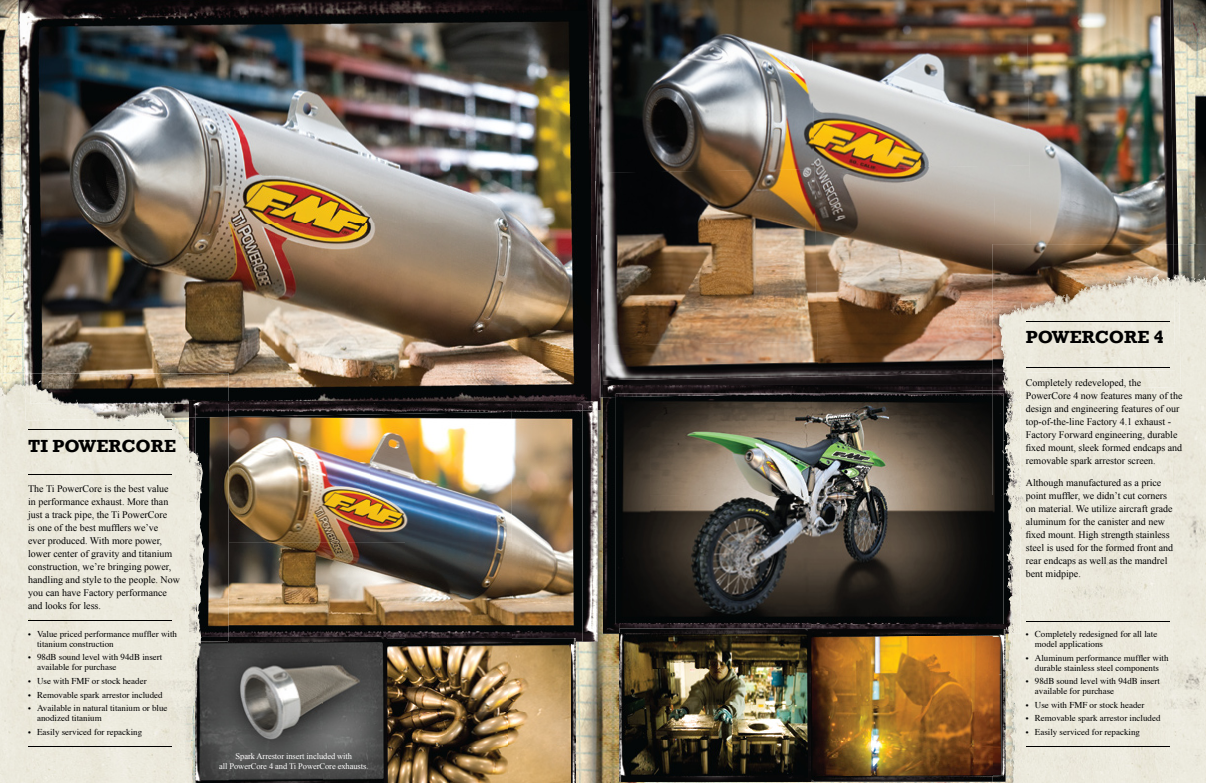
<style>
.page{position:relative;width:1206px;height:783px;background:#fff}
.page>*{position:absolute;margin:0;border:0;box-sizing:border-box;transform-origin:0 0}
.t1{font:700 18px "Rockwell";color:#000}
.t2{font:10px/13px "Times New Roman";color:#000}
.t3{font:9px/10px "Times";color:#000}
.t4{font:8.5px/10.2px "Times New Roman";letter-spacing:-.01em;color:#fff;text-align:center}
.s1{font-size:8px}
</style>
<div class="page">
<img style="left:0;top:0;width:1206px;height:783px">
<img style="left:1173px;top:0;width:5px;height:244px">
<img style="left:601px;top:364px;width:392px;height:33px">
<img style="left:601px;top:0;width:210px;height:169px">
<img style="left:811px;top:0;width:215px;height:169px">
<img style="left:1026px;top:0;width:147px;height:244px">
<img style="left:601px;top:169px;width:213px;height:177px">
<img style="left:814px;top:166px;width:180px;height:210px">
<img style="left:994px;top:165px;width:37px;height:79px">
<img style="left:602px;top:342px;width:216px;height:38px">
<img style="left:18px;top:0;width:574px;height:30px">
<img style="left:19px;top:30px;width:12px;height:343px">
<img style="left:590px;top:20px;width:11px;height:390px">
<img style="left:31px;top:12px;width:559px;height:389px">
<img style="left:592px;top:0;width:9px;height:397px">
<img style="left:619px;top:624px;width:374px;height:10px">
<img style="left:603px;top:397px;width:16px;height:237px">
<img style="left:650px;top:397px;width:343px;height:227px">
<img style="left:616px;top:397px;width:34px;height:227px">
<img style="left:603px;top:385px;width:390px;height:12px">
<img style="left:616px;top:393px;width:205px;height:4px">
<img style="left:582px;top:411px;width:16px;height:231px">
<img style="left:229px;top:417px;width:141px;height:126px">
<img style="left:370px;top:417px;width:142px;height:126px">
<img style="left:512px;top:417px;width:70px;height:225px">
<img style="left:229px;top:543px;width:283px;height:94px">
<img style="left:229px;top:411px;width:353px;height:6px">
<img style="left:229px;top:401px;width:369px;height:10px">
<img style="left:229px;top:401px;width:361px;height:3px">
<img style="left:201px;top:643px;width:184px;height:140px">
<img style="left:229px;top:637px;width:347px;height:6px">
<img style="left:619px;top:629px;width:190px;height:152px">
<img style="left:385px;top:642px;width:191px;height:141px">
<img style="left:809px;top:776px;width:184px;height:6px">
<img style="left:811px;top:634px;width:28px;height:3px">
<img style="left:839px;top:634px;width:154px;height:3px">
<img style="left:809px;top:634px;width:2px;height:143px">
<img style="left:811px;top:637px;width:182px;height:139px">
<img style="left:152px;top:404px;width:4px;height:14px">
<img style="left:0;top:373px;width:25px;height:9px">
<img style="left:195px;top:660px;width:34px;height:123px">
<img style="left:25px;top:373px;width:127px;height:45px">
<img style="left:31px;top:373px;width:198px;height:31px">
<img style="left:195px;top:418px;width:34px;height:219px">
<img style="left:189px;top:401px;width:40px;height:17px">
<div style="left:0;top:382px;width:33px;height:401px;background:#ebe9dc"></div>
<div style="left:32px;top:418px;width:163px;height:365px;background:#ece9dd"></div>
<img style="left:25px;top:386px;width:95px;height:35px">
<img style="left:31px;top:384px;width:47px;height:20px">
<img style="left:189px;top:448px;width:6px;height:194px">
<img style="left:195px;top:577px;width:6px;height:60px">
<img style="left:195px;top:643px;width:2px;height:58px">
<img style="left:197px;top:643px;width:4px;height:37px">
<svg style="left:195px;top:637px;width:34px;height:6px"></svg>
<svg style="left:3px;top:385px;width:7px;height:11px"></svg>
<img style="left:99px;top:409px;width:38px;height:8px">
<img style="left:118px;top:418px;width:47px;height:2px">
<img style="left:197px;top:453px;width:6px;height:35px">
<img style="left:1012px;top:392px;width:3px;height:49px">
<svg style="left:1012px;top:496px;width:9px;height:15px"></svg>
<svg style="left:1013px;top:570px;width:3px;height:9px"></svg>
<img style="left:1179px;top:244px;width:27px;height:29px">
<img style="left:993px;top:722px;width:21px;height:61px">
<img style="left:1162px;top:660px;width:10px;height:24px">
<img style="left:1170px;top:684px;width:2px;height:22px">
<img style="left:993px;top:244px;width:186px;height:131px">
<img style="left:993px;top:244px;width:55px;height:129px">
<img style="left:993px;top:390px;width:19px;height:229px">
<img style="left:993px;top:393px;width:11px;height:226px">
<img style="left:993px;top:634px;width:13px;height:148px">
<img style="left:993px;top:637px;width:8px;height:139px">
<svg style="left:993px;top:619px;width:13px;height:15px"></svg>
<img style="left:1096px;top:252px;width:66px;height:21px">
<div style="left:1172px;top:273px;width:34px;height:510px;background:#ebe9dc"></div>
<div style="left:1021px;top:390px;width:152px;height:189px;background:#ece9dd"></div>
<div style="left:1006px;top:579px;width:116px;height:143px;background:#ece9dc"></div>
<img style="left:1002px;top:274px;width:179px;height:116px">
<img style="left:1118px;top:274px;width:40px;height:12px">
<img style="left:1005px;top:390px;width:7px;height:37px">
<svg style="left:1003px;top:450px;width:19px;height:38px"></svg>
<img style="left:1008px;top:385px;width:13px;height:5px">
<img style="left:1179px;top:274px;width:21px;height:2px">
<svg style="left:1143px;top:275px;width:20px;height:10px"></svg>
<svg style="left:1175px;top:276px;width:31px;height:10px"></svg>
<img style="left:1106px;top:280px;width:42px;height:2px">
<img style="left:1010px;top:281px;width:103px;height:33px">
<svg style="left:993px;top:375px;width:15px;height:15px"></svg>
<img style="left:1006px;top:392px;width:5px;height:16px">
<img style="left:1004px;top:465px;width:12px;height:29px">
<img style="left:1006px;top:498px;width:7px;height:134px">
<img style="left:1007px;top:644px;width:2px;height:28px">
<svg style="left:999px;top:665px;width:7px;height:11px"></svg>
<img style="left:1007px;top:678px;width:8px;height:102px">
<hr style="left:28px;top:620px;width:144px;height:1px;background:#000">
<hr style="left:28px;top:429px;width:144px;height:1px;background:#000">
<hr style="left:28px;top:746px;width:144px;height:1px;background:#000">
<hr style="left:28px;top:475px;width:144px;height:1px;background:#000">
<hr style="left:1026px;top:321px;width:144px;height:1px;background:#000">
<hr style="left:1026px;top:746px;width:144px;height:1px;background:#000">
<hr style="left:1026px;top:367px;width:144px;height:1px;background:#000">
<hr style="left:1026px;top:622px;width:144px;height:1px;background:#000">
<p class="t1" style="left:28px;top:435px;width:149px">TI POWERCORE</p>
<p class="t2" style="left:28px;top:482px;width:153px">The Ti PowerCore is the best value<br>in performance exhaust. More than just a track pipe, the Ti PowerCore<br>is one of the best mufflers we’ve<br>ever produced. With more power, lower center of gravity and titanium construction, we’re bringing power, handling and style to the people. Now you can have Factory performance and looks for less.</p>
<p class="t3" style="left:37px;top:628px;width:141px;text-indent:-9px"><span class="s1">•</span> Value priced performance muffler with titanium construction</p>
<p class="t3" style="left:37px;top:652px;width:127px;text-indent:-9px"><span class="s1">•</span> 98dB sound level with 94dB insert available for purchase</p>
<p class="t3" style="left:28px;top:675px;width:120px"><span class="s1">•</span> Use with FMF or stock header</p>
<p class="t3" style="left:28px;top:689px;width:136px"><span class="s1">•</span> Removable spark arrestor included</p>
<p class="t3" style="left:37px;top:702px;width:132px;text-indent:-9px"><span class="s1">•</span> Available in natural titanium or blue anodized titanium</p>
<p class="t3" style="left:28px;top:726px;width:116px"><span class="s1">•</span> Easily serviced for repacking</p>
<p class="t4" style="left:219px;top:751px;width:151px">Spark Arrestor insert included with<br>all PowerCore 4 and Ti PowerCore exhausts.</p>
<p class="t1" style="left:1026px;top:326px;width:139px">POWERCORE 4</p>
<p class="t2" style="left:1026px;top:376px;width:158px">Completely redeveloped, the PowerCore 4 now features many of the design and engineering features of our top-of-the-line Factory 4.1 exhaust - Factory Forward engineering, durable fixed mount, sleek formed endcaps and removable spark arrestor screen.</p>
<p class="t2" style="left:1026px;top:476px;width:149px">Although manufactured as a price point muffler, we didn’t cut corners on material. We utilize aircraft grade aluminum for the canister and new fixed mount. High strength stainless steel is used for the formed front and rear endcaps as well as the mandrel bent midpipe.</p>
<p class="t3" style="left:1035px;top:628px;width:124px;text-indent:-9px"><span class="s1">•</span> Completely redesigned for all late model applications</p>
<p class="t3" style="left:1026px;top:652px;width:144px;text-align:center"><span class="s1">•</span> Aluminum performance muffler with durable stainless steel components</p>
<p class="t3" style="left:1035px;top:675px;width:127px;text-indent:-9px"><span class="s1">•</span> 98dB sound level with 94dB insert available for purchase</p>
<p class="t3" style="left:1026px;top:699px;width:120px"><span class="s1">•</span> Use with FMF or stock header</p>
<p class="t3" style="left:1026px;top:713px;width:136px"><span class="s1">•</span> Removable spark arrestor included</p>
<p class="t3" style="left:1026px;top:726px;width:116px"><span class="s1">•</span> Easily serviced for repacking</p>
</div>
